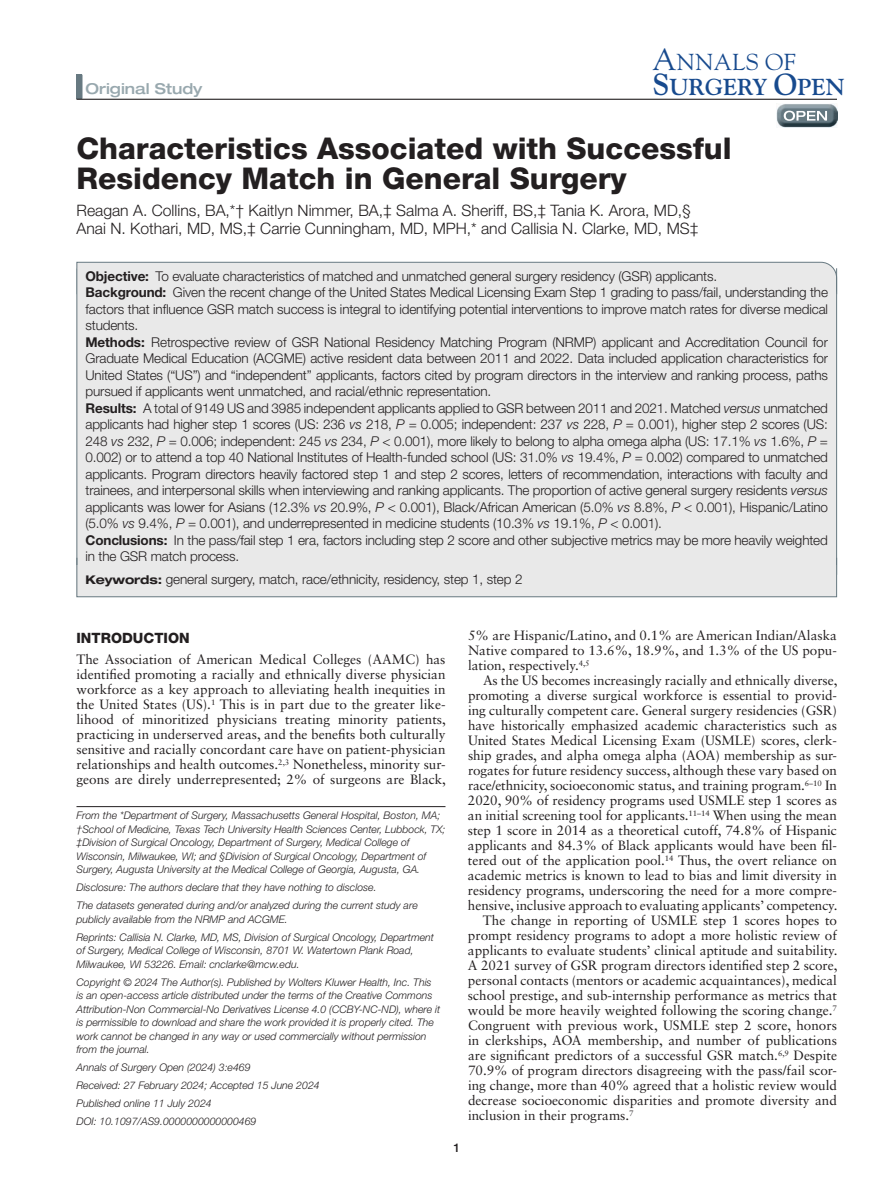
<style>
.page{position:relative;width:891px;height:1188px;background:#fff}
.page>*{position:absolute;margin:0;border:0;box-sizing:border-box;transform-origin:0 0}
.t1{font:800 30px/30px "Helvetica Neue LT Std";color:#231f20}
.t2{font:700 22.95px/25.2px "Goudy";color:#174a8e}
.t3{font:300 15.75px/18px "Helvetica Neue LT Std";color:#231f20}
.t4{font:500 expanded 15px "Helvetica Neue LT Std";color:#98a8ae}
.t5{font:800 14.25px "Helvetica Neue LT Std";color:#231f20}
.t6{font:13.5px/15px "Sabon LT Std";letter-spacing:-.005em;color:#231f20;text-align:justify}
.t7{font:300 13.5px/16.5px "Helvetica Neue LT Std";letter-spacing:-.01em;color:#231f20}
.t8{font:500 12px "Helvetica Neue LT Std";color:#231f20}
.t9{font:italic 300 10.5px/13.5px "Helvetica Neue LT Std";color:#231f20}
.s1{font-weight:400;font-size:30.45px}
.s2{font-weight:400}
.s3{font-size:30.45px}
.s4{font-weight:700}
.s5{font-style:italic}
.s6{font-weight:700;font-stretch:expanded;font-size:12px}
</style>
<div class="page">
<div style="left:76px;top:74px;width:6px;height:25px;background:#677981"></div>
<hr style="left:76px;top:99px;width:761px;height:1px;background:#231f20">
<img style="left:776px;top:104px;width:61px;height:24px">
<svg style="left:784px;top:111px;width:43px;height:10px"></svg>
<hr style="left:76px;top:806px;width:370px;height:1px;background:#231f20">
<svg style="left:76px;top:262px;width:758px;height:6px;background:#d8dadb"></svg>
<div style="left:78px;top:270px;width:757px;height:295px;background:#e9e9e9"></div>
<div style="left:76px;top:565px;width:761px;height:32px;background:#e9e9e9"></div>
<div style="left:76px;top:557px;width:761px;height:40px;border:1px solid #677981"></div>
<p class="t4" style="left:86px;top:80px;width:118px">Original Study</p>
<h2 class="t2" style="left:652px;top:50px;width:194px"><span class="s1">A</span><span class="s2">NNALS OF<br></span><span class="s3">S</span>URGERY <span class="s3">O</span>PEN</h2>
<h1 class="t1" style="left:76px;top:134px;width:657px">Characteristics Associated with Successful<br>Residency Match in General Surgery</h1>
<p class="t3" style="left:76px;top:201px;width:623px">Reagan A. Collins, BA,*† Kaitlyn Nimmer, BA,‡ Salma A. Sheriff, BS,‡ Tania K. Arora, MD,§<br>Anai N. Kothari, MD, MS,‡ Carrie Cunningham, MD, MPH,* and Callisia N. Clarke, MD, MS‡</p>
<p class="t7" style="left:86px;top:268px;width:744px"><span class="s4">Objective:</span> To evaluate characteristics of matched and unmatched general surgery residency (GSR) applicants.<br><span class="s4">Background:</span> Given the recent change of the United States Medical Licensing Exam Step 1 grading to pass/fail, understanding the factors that influence GSR match success is integral to identifying potential interventions to improve match rates for diverse medical students.<br><span class="s4">Methods:</span> Retrospective review of GSR National Residency Matching Program (NRMP) applicant and Accreditation Council for Graduate Medical Education (ACGME) active resident data between 2011 and 2022. Data included application characteristics for United States (“US”) and “independent” applicants, factors cited by program directors in the interview and ranking process, paths pursued if applicants went unmatched, and racial/ethnic representation.<br><span class="s4">Results:</span> A total of 9149 US and 3985 independent applicants applied to GSR between 2011 and 2021. Matched <span class="s5">versus</span> unmatched applicants had higher step 1 scores (US: 236 <span class="s5">vs</span> 218, <span class="s5">P =</span> 0.005; independent: 237 <span class="s5">vs</span> 228, <span class="s5">P =</span> 0.001), higher step 2 scores (US:<br>248 <span class="s5">vs</span> 232, <span class="s5">P =</span> 0.006; independent: 245 <span class="s5">vs</span> 234, <span class="s5">P &lt;</span> 0.001), more likely to belong to alpha omega alpha (US: 17.1% <span class="s5">vs</span> 1.6%, <span class="s5">P = </span>0.002) or to attend a top 40 National Institutes of Health-funded school (US: 31.0% <span class="s5">vs</span> 19.4%, <span class="s5">P =</span> 0.002) compared to unmatched applicants. Program directors heavily factored step 1 and step 2 scores, letters of recommendation, interactions with faculty and trainees, and interpersonal skills when interviewing and ranking applicants. The proportion of active general surgery residents <span class="s5">versus </span>applicants was lower for Asians (12.3% <span class="s5">vs</span> 20.9%, <span class="s5">P &lt;</span> 0.001), Black/African American (5.0% <span class="s5">vs</span> 8.8%, <span class="s5">P &lt;</span> 0.001), Hispanic/Latino (5.0% <span class="s5">vs</span> 9.4%, <span class="s5">P =</span> 0.001), and underrepresented in medicine students (10.3% <span class="s5">vs</span> 19.1%, <span class="s5">P &lt;</span> 0.001).<br><span class="s4">Conclusions:</span> In the pass/fail step 1 era, factors including step 2 score and other subjective metrics may be more heavily weighted in the GSR match process.</p>
<p class="t7" style="left:86px;top:571px;width:439px"><span class="s6">Keywords:</span> general surgery, match, race/ethnicity, residency, step 1, step 2</p>
<p class="t5" style="left:76px;top:630px;width:115px">INTRODUCTION</p>
<p class="t6" style="left:76px;top:652px;width:371px">The Association of American Medical Colleges (AAMC) has identified promoting a racially and ethnically diverse physician workforce as a key approach to alleviating health inequities in the United States (US).<sup>1</sup> This is in part due to the greater like&shy;lihood of minoritized physicians treating minority patients, practicing in underserved areas, and the benefits both culturally sensitive and racially concordant care have on patient-physician relationships and health outcomes.<sup>2,3</sup> Nonetheless, minority sur&shy;geons are direly underrepresented; 2% of surgeons are Black,</p>
<p class="t9" style="left:76px;top:808px;width:370px">From the *Department of Surgery, Massachusetts General Hospital, Boston, MA; †School of Medicine, Texas Tech University Health Sciences Center, Lubbock, TX; ‡Division of Surgical Oncology, Department of Surgery, Medical College of Wisconsin, Milwaukee, WI; and §Division of Surgical Oncology, Department of Surgery, Augusta University at the Medical College of Georgia, Augusta, GA.</p>
<p class="t9" style="left:76px;top:878px;width:343px;line-height:18px">Disclosure: The authors declare that they have nothing to disclose.<br>The datasets generated during and/or analyzed during the current study are</p>
<p class="t9" style="left:76px;top:910px;width:359px;line-height:18px">publicly available from the NRMP and ACGME.<br>Reprints: Callisia N. Clarke, MD, MS, Division of Surgical Oncology, Department</p>
<p class="t9" style="left:76px;top:943px;width:339px">of Surgery, Medical College of Wisconsin, 8701 W. Watertown Plank Road,<br>Milwaukee, WI 53226. Email: cnclarke@mcw.edu.</p>
<p class="t9" style="left:76px;top:975px;width:365px">Copyright © 2024 The Author(s). Published by Wolters Kluwer Health, Inc. This is an open-access article distributed under the terms of the Creative Commons Attribution-Non Commercial-No Derivatives License 4.0 (CCBY-NC-ND), where it is permissible to download and share the work provided it is properly cited. The work cannot be changed in any way or used commercially without permission from the journal.</p>
<p class="t9" style="left:76px;top:1058px;width:245px;line-height:18px">Annals of Surgery Open (2024) 3:e469<br>Received: 27 February 2024; Accepted 15 June 2024<br>Published online 11 July 2024<br>DOI: 10.1097/AS9.0000000000000469</p>
<p class="t8" style="left:453px;top:1140px;width:8px">1</p>
<p class="t6" style="left:468px;top:628px;width:370px">5% are Hispanic/Latino, and 0.1% are American Indian/Alaska Native compared to 13.6%, 18.9%, and 1.3% of the US popu&shy;lation, respectively.<sup>4,5</sup></p>
<p class="t6" style="left:483px;top:673px;width:356px">As the US becomes increasingly racially and ethnically diverse,</p>
<p class="t6" style="left:468px;top:688px;width:371px">promoting a diverse surgical workforce is essential to provid-</p>
<p class="t6" style="left:468px;top:703px;width:371px">ing culturally competent care. General surgery residencies (GSR)</p>
<p class="t6" style="left:468px;top:718px;width:371px">have historically emphasized academic characteristics such as</p>
<p class="t6" style="left:468px;top:733px;width:370px">United States Medical Licensing Exam (USMLE) scores, clerk-</p>
<p class="t6" style="left:468px;top:748px;width:370px">ship grades, and alpha omega alpha (AOA) membership as sur-</p>
<p class="t6" style="left:468px;top:763px;width:371px">rogates for future residency success, although these vary based on</p>
<p class="t6" style="left:468px;top:778px;width:370px">race/ethnicity, socioeconomic status, and training program.<sup>6–10</sup> In</p>
<p class="t6" style="left:468px;top:793px;width:371px">2020, 90% of residency programs used USMLE step 1 scores as</p>
<p class="t6" style="left:468px;top:808px;width:370px">an initial screening tool for applicants.<sup>11–14</sup> When using the mean</p>
<p class="t6" style="left:468px;top:823px;width:370px">step 1 score in 2014 as a theoretical cutoff, 74.8% of Hispanic</p>
<p class="t6" style="left:468px;top:838px;width:371px">applicants and 84.3% of Black applicants would have been fil-</p>
<p class="t6" style="left:468px;top:853px;width:370px">tered out of the application pool.<sup>14</sup> Thus, the overt reliance on</p>
<p class="t6" style="left:468px;top:868px;width:371px">academic metrics is known to lead to bias and limit diversity in</p>
<p class="t6" style="left:468px;top:883px;width:370px">residency programs, underscoring the need for a more compre-</p>
<p class="t6" style="left:468px;top:898px;width:371px">hensive, inclusive approach to evaluating applicants’ competency.</p>
<p class="t6" style="left:483px;top:913px;width:356px">The change in reporting of USMLE step 1 scores hopes to</p>
<p class="t6" style="left:468px;top:928px;width:371px">prompt residency programs to adopt a more holistic review of</p>
<p class="t6" style="left:468px;top:943px;width:371px">applicants to evaluate students’ clinical aptitude and suitability.</p>
<p class="t6" style="left:468px;top:958px;width:371px">A 2021 survey of GSR program directors identified step 2 score,</p>
<p class="t6" style="left:468px;top:973px;width:371px">personal contacts (mentors or academic acquaintances), medical</p>
<p class="t6" style="left:468px;top:988px;width:371px">school prestige, and sub-internship performance as metrics that</p>
<p class="t6" style="left:468px;top:1003px;width:371px">would be more heavily weighted following the scoring change.<sup>7</sup></p>
<p class="t6" style="left:468px;top:1018px;width:370px">Congruent with previous work, USMLE step 2 score, honors</p>
<p class="t6" style="left:468px;top:1033px;width:371px">in clerkships, AOA membership, and number of publications</p>
<p class="t6" style="left:468px;top:1048px;width:370px">are significant predictors of a successful GSR match.<sup>6,9</sup> Despite</p>
<p class="t6" style="left:468px;top:1063px;width:370px">70.9% of program directors disagreeing with the pass/fail scor-</p>
<p class="t6" style="left:468px;top:1078px;width:371px">ing change, more than 40% agreed that a holistic review would</p>
<p class="t6" style="left:468px;top:1093px;width:370px">decrease socioeconomic disparities and promote diversity and</p>
<p class="t6" style="left:468px;top:1108px;width:167px">inclusion in their programs.<sup>7</sup></p>
</div>
